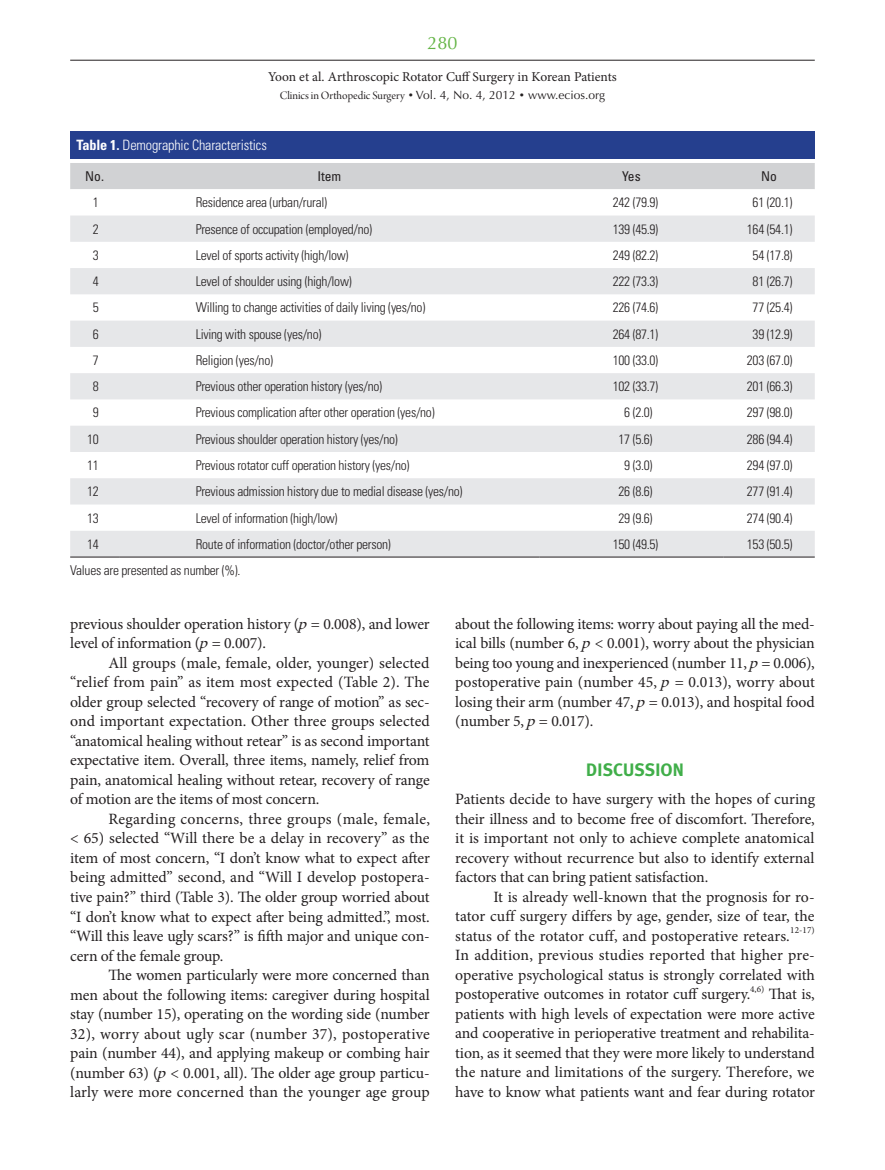
<style>
.page{position:relative;width:885px;height:1170px;background:#fff}
.page>*{position:absolute;margin:0;border:0;box-sizing:border-box;transform-origin:0 0}
.서론{font:700 18px "Meta Plus";letter-spacing:-.01em;color:#40ae49}
.본문-페이지{font:18px "Optima LT Std";color:#63b445}
.본문{font:15.75px/19.5px "Minion Pro";letter-spacing:-.01em;color:#231f20;text-align:justify}
.본문-첫문단{font:15.75px/19.5px "Minion Pro";letter-spacing:-.01em;color:#231f20}
.표_제목{font:300 condensed 14.25px "Univers";letter-spacing:-.01em;color:#fff}
.표_본문{font:300 condensed 13.5px "Univers";letter-spacing:-.02em;color:#231f20}
.t1{font:13.5px "Minion Pro";color:#231f20}
.표_1_Line{font:condensed 13.5px "Univers";color:#231f20}
.t2{font:12px "Optima LT Std";color:#231f20}
.본문-2{font:9.15px "Minion Pro";color:#231f20}
.s1{font-family:"Arno Pro Display"}
.s2{font-size:9px}
.s3{font-weight:700}
.s4{font-style:italic}
</style>
<div class="page">
<hr style="left:70px;top:60px;width:744px;height:1px;background:#231f20">
<div style="left:70px;top:131px;width:744px;height:27px;background:#253f8e"></div>
<div style="left:70px;top:163px;width:744px;height:26px;background:#d1d2d4"></div>
<svg style="left:70px;top:215px;width:744px;height:341px;fill:#e6e7e9"></svg>
<hr style="left:70px;top:556px;width:49px;height:1px;background:#231f20">
<hr style="left:119px;top:556px;width:420px;height:1px;background:#231f20">
<hr style="left:539px;top:556px;width:184px;height:1px;background:#231f20">
<hr style="left:723px;top:556px;width:91px;height:1px;background:#231f20">
<p class="본문-페이지" style="left:427px;top:32px;width:32px">280</p>
<p class="t1" style="left:268px;top:68px;width:350px">Yoon et al. Arthroscopic Rotator Cuff Surgery in Korean Patients</p>
<p class="t2" style="left:280px;top:88px;width:327px"><span class="s1">Clinics in Orthopedic Surgery</span> <span class="s2">•</span> Vol. 4, No. 4, 2012 <span class="s2">•</span> www.ecios.org</p>
<p class="표_제목" style="left:77px;top:136px;width:192px"><span class="s3">Table 1.</span> Demographic Characteristics</p>
<p class="표_1_Line" style="left:85px;top:168px;width:20px">No.</p>
<p class="표_1_Line" style="left:317px;top:168px;width:26px">Item</p>
<p class="표_1_Line" style="left:622px;top:168px;width:20px">Yes</p>
<p class="표_1_Line" style="left:761px;top:168px;width:17px">No</p>
<p class="표_본문" style="left:93px;top:194px;width:7px">1</p>
<p class="표_본문" style="left:196px;top:194px;width:133px">Residence area (urban/rural)</p>
<p class="표_본문" style="left:612px;top:194px;width:47px">242 (79.9)</p>
<p class="표_본문" style="left:752px;top:194px;width:41px">61 (20.1)</p>
<p class="표_본문" style="left:93px;top:221px;width:7px">2</p>
<p class="표_본문" style="left:196px;top:221px;width:178px">Presence of occupation (employed/no)</p>
<p class="표_본문" style="left:612px;top:221px;width:47px">139 (45.9)</p>
<p class="표_본문" style="left:746px;top:221px;width:47px">164 (54.1)</p>
<p class="표_본문" style="left:93px;top:247px;width:7px">3</p>
<p class="표_본문" style="left:196px;top:247px;width:154px">Level of sports activity (high/low)</p>
<p class="표_본문" style="left:612px;top:247px;width:47px">249 (82.2)</p>
<p class="표_본문" style="left:752px;top:247px;width:41px">54 (17.8)</p>
<p class="표_본문" style="left:93px;top:273px;width:7px">4</p>
<p class="표_본문" style="left:196px;top:273px;width:157px">Level of shoulder using (high/low)</p>
<p class="표_본문" style="left:612px;top:273px;width:47px">222 (73.3)</p>
<p class="표_본문" style="left:752px;top:273px;width:41px">81 (26.7)</p>
<p class="표_본문" style="left:93px;top:299px;width:7px">5</p>
<p class="표_본문" style="left:196px;top:299px;width:231px">Willing to change activities of daily living (yes/no)</p>
<p class="표_본문" style="left:612px;top:299px;width:47px">226 (74.6)</p>
<p class="표_본문" style="left:752px;top:299px;width:41px">77 (25.4)</p>
<p class="표_본문" style="left:93px;top:326px;width:7px">6</p>
<p class="표_본문" style="left:196px;top:326px;width:127px">Living with spouse (yes/no)</p>
<p class="표_본문" style="left:612px;top:326px;width:47px">264 (87.1)</p>
<p class="표_본문" style="left:752px;top:326px;width:41px">39 (12.9)</p>
<p class="표_본문" style="left:93px;top:352px;width:7px">7</p>
<p class="표_본문" style="left:196px;top:352px;width:79px">Religion (yes/no)</p>
<p class="표_본문" style="left:612px;top:352px;width:47px">100 (33.0)</p>
<p class="표_본문" style="left:746px;top:352px;width:47px">203 (67.0)</p>
<p class="표_본문" style="left:93px;top:378px;width:7px">8</p>
<p class="표_본문" style="left:196px;top:378px;width:188px">Previous other operation history (yes/no)</p>
<p class="표_본문" style="left:612px;top:378px;width:47px">102 (33.7)</p>
<p class="표_본문" style="left:746px;top:378px;width:47px">201 (66.3)</p>
<p class="표_본문" style="left:93px;top:404px;width:7px">9</p>
<p class="표_본문" style="left:196px;top:404px;width:240px">Previous complication after other operation (yes/no)</p>
<p class="표_본문" style="left:624px;top:404px;width:30px">6 (2.0)</p>
<p class="표_본문" style="left:746px;top:404px;width:47px">297 (98.0)</p>
<p class="표_본문" style="left:87px;top:431px;width:13px">10</p>
<p class="표_본문" style="left:196px;top:431px;width:204px">Previous shoulder operation history (yes/no)</p>
<p class="표_본문" style="left:618px;top:431px;width:36px">17 (5.6)</p>
<p class="표_본문" style="left:746px;top:431px;width:47px">286 (94.4)</p>
<p class="표_본문" style="left:87px;top:457px;width:13px">11</p>
<p class="표_본문" style="left:196px;top:457px;width:215px">Previous rotator cuff operation history (yes/no)</p>
<p class="표_본문" style="left:624px;top:457px;width:30px">9 (3.0)</p>
<p class="표_본문" style="left:746px;top:457px;width:47px">294 (97.0)</p>
<p class="표_본문" style="left:87px;top:483px;width:13px">12</p>
<p class="표_본문" style="left:196px;top:483px;width:268px">Previous admission history due to medial disease (yes/no)</p>
<p class="표_본문" style="left:618px;top:483px;width:36px">26 (8.6)</p>
<p class="표_본문" style="left:746px;top:483px;width:47px">277 (91.4)</p>
<p class="표_본문" style="left:87px;top:509px;width:13px">13</p>
<p class="표_본문" style="left:196px;top:509px;width:143px">Level of information (high/low)</p>
<p class="표_본문" style="left:618px;top:509px;width:36px">29 (9.6)</p>
<p class="표_본문" style="left:746px;top:509px;width:47px">274 (90.4)</p>
<p class="표_본문" style="left:87px;top:536px;width:13px">14</p>
<p class="표_본문" style="left:196px;top:536px;width:197px">Route of information (doctor/other person)</p>
<p class="표_본문" style="left:612px;top:536px;width:47px">150 (49.5)</p>
<p class="표_본문" style="left:746px;top:536px;width:47px">153 (50.5)</p>
<p class="표_본문" style="left:70px;top:562px;width:172px">Values are presented as number (%).</p>
<p class="본문-첫문단" style="left:70px;top:614px;width:361px">previous shoulder operation history (<span class="s4">p</span> = 0.008), and lower level of information (<span class="s4">p</span> = 0.007).</p>
<p class="본문" style="left:70px;top:653px;width:361px;text-indent:38px">All groups (male, female, older, younger) selected “relief from pain” as item most expected (Table 2). The older group selected “recovery of range of motion” as sec&shy;ond important expectation. Other three groups selected “anatomical healing without retear” is as second important expectative item. Overall, three items, namely, relief from pain, anatomical healing without retear, recovery of range of motion are the items of most concern.</p>
<p class="본문" style="left:70px;top:809px;width:361px;text-indent:38px">Regarding concerns, three groups (male, female, &lt; 65) selected “Will there be a delay in recovery” as the item of most concern, “I don’t know what to expect after being admitted” second, and “Will I develop postopera&shy;tive pain?” third (Table 3). The older group worried about “I don’t know what to expect after being admitted.”, most. “Will this leave ugly scars?” is fifth major and unique con&shy;cern of the female group.</p>
<p class="본문" style="left:70px;top:965px;width:361px;text-indent:38px">The women particularly were more concerned than men about the following items: caregiver during hospital stay (number 15), operating on the wording side (number 32), worry about ugly scar (number 37), postoperative pain (number 44), and applying makeup or combing hair (number 63) (<span class="s4">p</span>&lt; 0.001, all). The older age group particu&shy;larly were more concerned than the younger age group</p>
<p class="본문" style="left:455px;top:614px;width:361px">about the following items: worry about paying all the med&shy;ical bills (number 6, <span class="s4">p</span> &lt; 0.001), worry about the physician being too young and inexperienced (number 11, <span class="s4">p</span> = 0.006), postoperative pain (number 45, <span class="s4">p</span> = 0.013), worry about losing their arm (number 47, <span class="s4">p</span> = 0.013), and hospital food (number 5, <span class="s4">p</span> = 0.017).</p>
<p class="서론" style="left:586px;top:759px;width:100px">DISCUSSION</p>
<p class="본문-첫문단" style="left:455px;top:789px;width:361px;text-align:justify">Patients decide to have surgery with the hopes of curing their illness and to become free of discomfort. Therefore, it is important not only to achieve complete anatomical recovery without recurrence but also to identify external factors that can bring patient satisfaction.</p>
<p class="본문" style="left:455px;top:886px;width:361px;text-indent:38px">It is already well-known that the prognosis for ro&shy;tator cuff surgery differs by age, gender, size of tear, the status of the rotator cuff, and postoperative retears.</p>
<p class="본문-2" style="left:790px;top:924px;width:26px">12-17)</p>
<p class="본문" style="left:455px;top:945px;width:361px">In addition, previous studies reported that higher pre&shy;operative psychological status is strongly correlated with postoperative outcomes in rotator cuff surgery.</p>
<p class="본문-2" style="left:750px;top:982px;width:15px">4,6)</p>
<p class="본문" style="left:455px;top:984px;width:361px;text-indent:313px">That is, patients with high levels of expectation were more active and cooperative in perioperative treatment and rehabilita&shy;tion, as it seemed that they were more likely to understand the nature and limitations of the surgery. Therefore, we have to know what patients want and fear during rotator</p>
</div>
